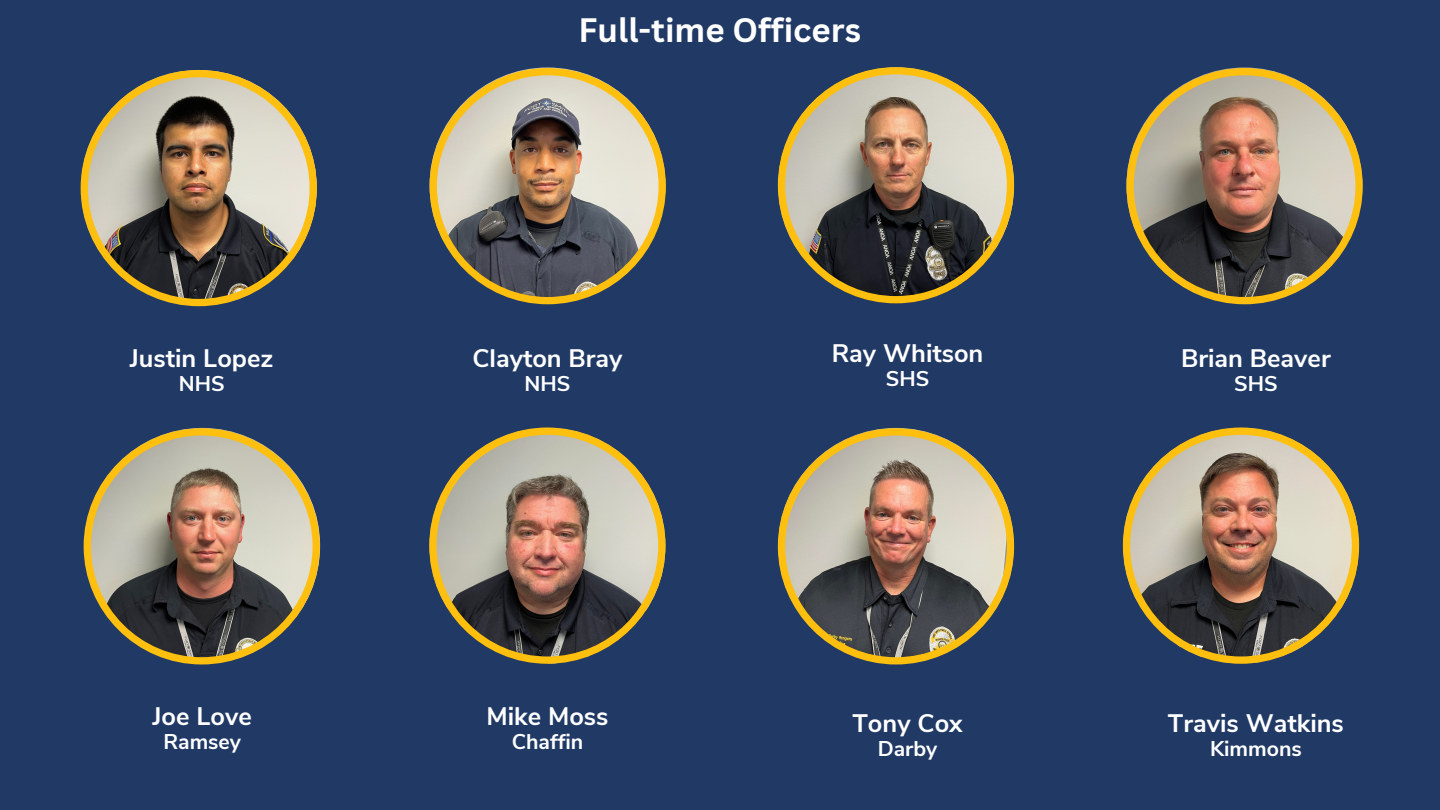
<style>
.page{position:relative;width:1440px;height:810px;background:#203965}
.page>*{position:absolute;margin:0;border:0;box-sizing:border-box;transform-origin:0 0}
.t1{font:700 33px "Canva Sans";color:#fff}
.t2{font:700 25.3px "Nunito Sans";color:#fff}
.t3{font:700 21.3px "Nunito Sans";color:#fff}
</style>
<div class="page">
<svg style="left:81px;top:70px;width:236px;height:236px"></svg>
<svg style="left:430px;top:68px;width:236px;height:236px"></svg>
<svg style="left:84px;top:428px;width:236px;height:236px"></svg>
<svg style="left:429px;top:428px;width:236px;height:236px"></svg>
<svg style="left:778px;top:428px;width:236px;height:236px"></svg>
<img style="left:1123px;top:428px;width:236px;height:236px">
<svg style="left:1126px;top:68px;width:237px;height:236px"></svg>
<svg style="left:778px;top:67px;width:236px;height:236px"></svg>
<p class="t2" style="left:130px;top:341px;width:145px">Justin Lopez</p>
<p class="t3" style="left:179px;top:369px;width:47px">NHS</p>
<p class="t2" style="left:153px;top:700px;width:101px">Joe Love</p>
<p class="t3" style="left:163px;top:728px;width:79px">Ramsey</p>
<h1 class="t1" style="left:579px;top:7px;width:284px">Full-time Officers</h1>
<p class="t2" style="left:472px;top:341px;width:152px">Clayton Bray</p>
<p class="t3" style="left:525px;top:369px;width:47px">NHS</p>
<p class="t2" style="left:486px;top:700px;width:123px">Mike Moss</p>
<p class="t3" style="left:512px;top:728px;width:73px">Chaffin</p>
<p class="t2" style="left:832px;top:336px;width:153px">Ray Whitson</p>
<p class="t3" style="left:886px;top:364px;width:45px">SHS</p>
<p class="t2" style="left:852px;top:706px;width:112px">Tony Cox</p>
<p class="t3" style="left:878px;top:734px;width:61px">Darby</p>
<p class="t2" style="left:1181px;top:341px;width:151px">Brian Beaver</p>
<p class="t3" style="left:1234px;top:369px;width:45px">SHS</p>
<p class="t2" style="left:1168px;top:706px;width:177px">Travis Watkins</p>
<p class="t3" style="left:1210px;top:734px;width:93px">Kimmons</p>
</div>
